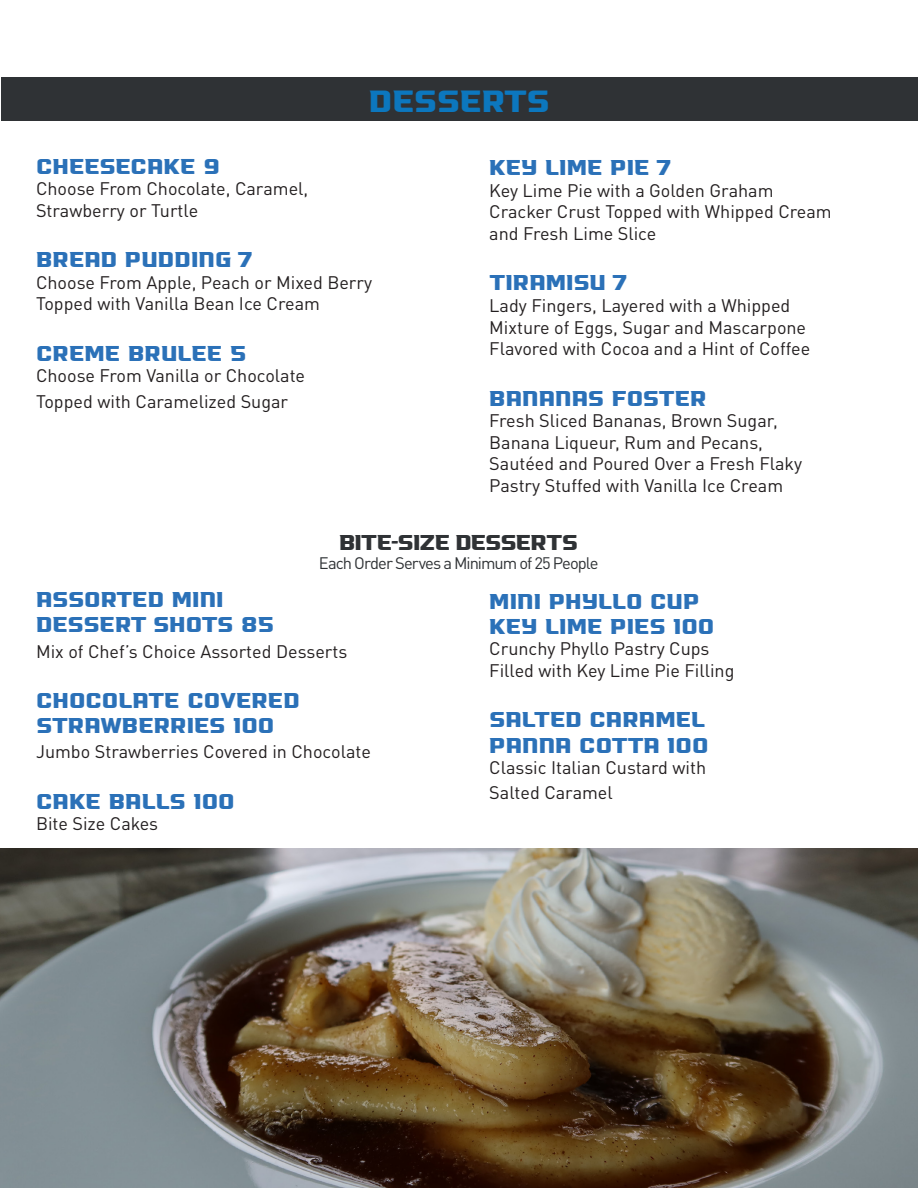
<style>
.page{position:relative;width:918px;height:1188px;background:#fff}
.page>*{position:absolute;margin:0;border:0;box-sizing:border-box;transform-origin:0 0}
.t1{font:700 30px "Baron";letter-spacing:-.03em;color:#0c77be}
.t2{font:700 21px "Baron";color:#2b71b8}
.t3{font:700 21px "Baron";letter-spacing:-.05em;color:#2f3235}
.t4{font:18px "DINOT";color:#231f20}
.t5{font:16.5px "DINOT";letter-spacing:-.06em;color:#2f3235}
</style>
<div class="page">
<div style="left:1px;top:78px;width:917px;height:43px;background:#2f3235"></div>
<img style="left:0;top:849px;width:918px;height:339px">
<p class="t1" style="left:369px;top:83px;width:183px">DESSERTS</p>
<p class="t2" style="left:36px;top:154px;width:185px">CHEESECAKE 9</p>
<p class="t4" style="left:36px;top:178px;width:274px">Choose From Chocolate, Caramel,</p>
<p class="t4" style="left:36px;top:199px;width:164px">Strawberry or Turtle</p>
<p class="t2" style="left:36px;top:247px;width:219px">BREAD PUDDING 7</p>
<p class="t4" style="left:36px;top:271px;width:338px">Choose From Apple, Peach or Mixed Berry</p>
<p class="t4" style="left:36px;top:293px;width:285px">Topped with Vanilla Bean Ice Cream</p>
<p class="t2" style="left:36px;top:341px;width:212px">CREME BRULEE 5</p>
<p class="t4" style="left:36px;top:365px;width:271px">Choose From Vanilla or Chocolate</p>
<p class="t4" style="left:36px;top:390px;width:254px">Topped with Caramelized Sugar</p>
<p class="t2" style="left:489px;top:155px;width:184px">KEY LIME PIE 7</p>
<p class="t4" style="left:489px;top:179px;width:286px">Key Lime Pie with a Golden Graham</p>
<p class="t4" style="left:489px;top:201px;width:344px">Cracker Crust Topped with Whipped Cream</p>
<p class="t4" style="left:489px;top:222px;width:169px">and Fresh Lime Slice</p>
<p class="t2" style="left:489px;top:270px;width:140px">TIRAMISU 7</p>
<p class="t4" style="left:489px;top:294px;width:303px">Lady Fingers, Layered with a Whipped</p>
<p class="t4" style="left:489px;top:316px;width:318px">Mixture of Eggs, Sugar and Mascarpone</p>
<p class="t4" style="left:489px;top:337px;width:322px">Flavored with Cocoa and a Hint of Coffee</p>
<p class="t2" style="left:489px;top:385px;width:219px">BANANAS FOSTER</p>
<p class="t4" style="left:489px;top:409px;width:290px">Fresh Sliced Bananas, Brown Sugar,</p>
<p class="t4" style="left:489px;top:431px;width:275px">Banana Liqueur, Rum and Pecans,</p>
<p class="t4" style="left:489px;top:453px;width:314px">Sautéed and Poured Over a Fresh Flaky</p>
<p class="t4" style="left:489px;top:474px;width:295px">Pastry Stuffed with Vanilla Ice Cream</p>
<p class="t3" style="left:339px;top:530px;width:241px">BITE-SIZE DESSERTS</p>
<p class="t5" style="left:319px;top:553px;width:281px">Each Order Serves a Minimum of 25 People</p>
<p class="t2" style="left:36px;top:587px;width:189px">ASSORTED MINI</p>
<p class="t2" style="left:36px;top:612px;width:240px">DESSERT SHOTS 85</p>
<p class="t4" style="left:36px;top:640px;width:313px">Mix of Chef’s Choice Assorted Desserts</p>
<p class="t2" style="left:36px;top:688px;width:265px">CHOCOLATE COVERED</p>
<p class="t2" style="left:36px;top:713px;width:240px">STRAWBERRIES 100</p>
<p class="t4" style="left:36px;top:741px;width:336px">Jumbo Strawberries Covered in Chocolate</p>
<p class="t2" style="left:36px;top:789px;width:200px">CAKE BALLS 100</p>
<p class="t4" style="left:36px;top:813px;width:124px">Bite Size Cakes</p>
<p class="t2" style="left:489px;top:589px;width:212px">MINI PHYLLO CUP</p>
<p class="t2" style="left:489px;top:614px;width:227px">KEY LIME PIES 100</p>
<p class="t4" style="left:489px;top:638px;width:222px">Crunchy Phyllo Pastry Cups</p>
<p class="t4" style="left:489px;top:659px;width:247px">Filled with Key Lime Pie Filling</p>
<p class="t2" style="left:489px;top:707px;width:218px">SALTED CARAMEL</p>
<p class="t2" style="left:489px;top:733px;width:221px">PANNA COTTA 100</p>
<p class="t4" style="left:489px;top:757px;width:218px">Classic Italian Custard with</p>
<p class="t4" style="left:489px;top:782px;width:125px">Salted Caramel</p>
</div>
